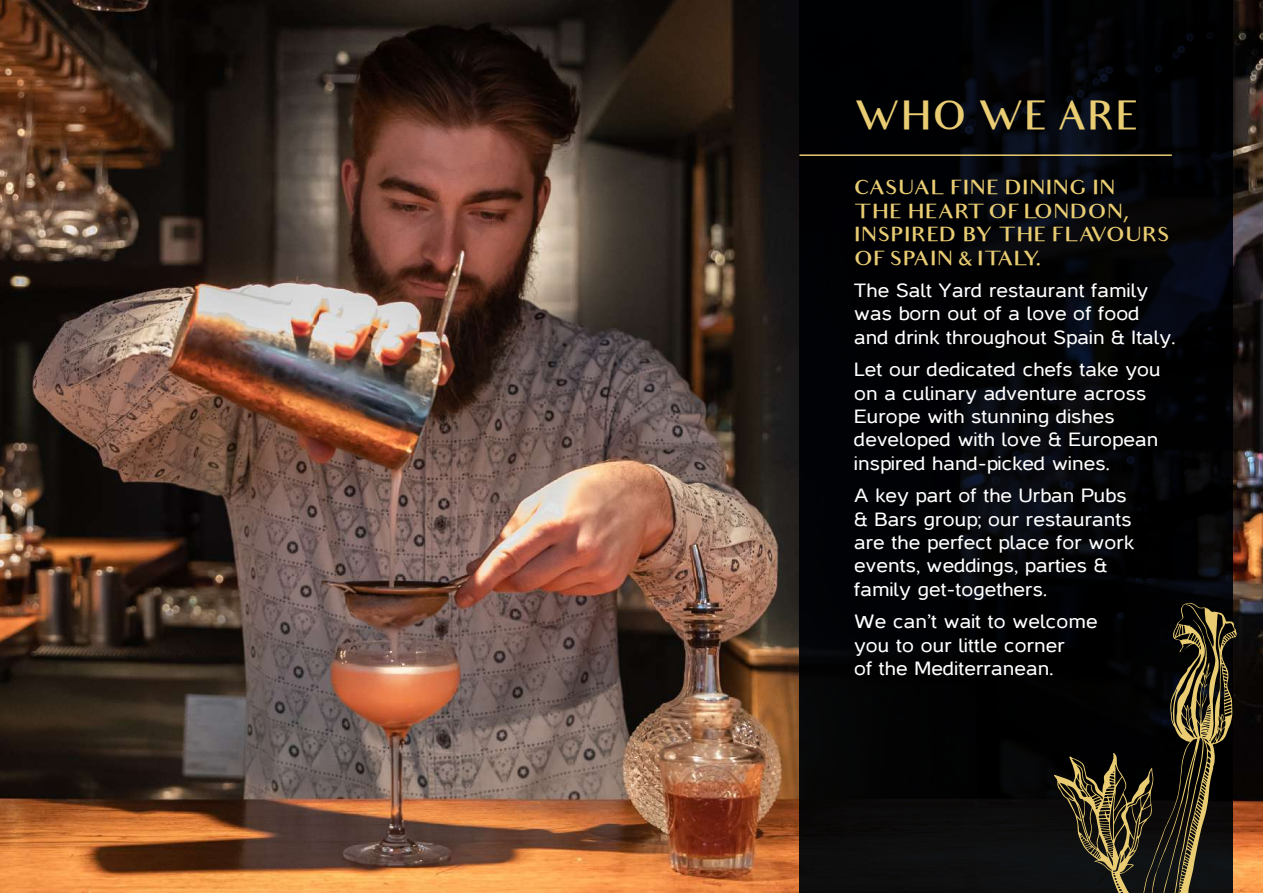
<style>
.page{position:relative;width:1263px;height:893px;background:#fff}
.page>*{position:absolute;margin:0;border:0;box-sizing:border-box;transform-origin:0 0}
.t1{font:500 39px "Audrey";color:#eacd72}
.t2{font:19.5px/23.4px "Casper";letter-spacing:.01em;color:#fff;scale:1.09 1}
.t3{font:500 19.5px/23.4px "Audrey";letter-spacing:.01em;color:#eacd72;scale:1.09 1}
</style>
<div class="page">
<img style="left:0;top:0;width:1263px;height:893px">
<svg style="left:799px;top:0;width:434px;height:893px;background:#030406"></svg>
<svg style="left:1054px;top:603px;width:183px;height:290px;background:#282316"></svg>
<hr style="left:799px;top:154px;width:373px;height:2px;background:#eacd72">
<h1 class="t1" style="left:854px;top:95px;width:286px">WHO WE ARE</h1>
<p class="t3" style="left:854px;top:177px;width:291px">CASUAL FINE DINING IN<br>THE HEART OF LONDON,<br>INSPIRED BY THE FLAVOURS<br>OF SPAIN &amp; ITALY.</p>
<p class="t2" style="left:854px;top:279px;width:296px">The Salt Yard restaurant family was born out of a love of food and drink throughout Spain &amp; Italy.</p>
<p class="t2" style="left:854px;top:358px;width:283px">Let our dedicated chefs take you on a culinary adventure across<br>Europe with stunning dishes developed with love &amp; European inspired hand-picked wines.</p>
<p class="t2" style="left:854px;top:484px;width:258px">A key part of the Urban Pubs &amp; Bars group; our restaurants are the perfect place for work events, weddings, parties &amp; family get-togethers.</p>
<p class="t2" style="left:854px;top:610px;width:225px">We can’t wait to welcome you to our little corner<br>of the Mediterranean.</p>
</div>
